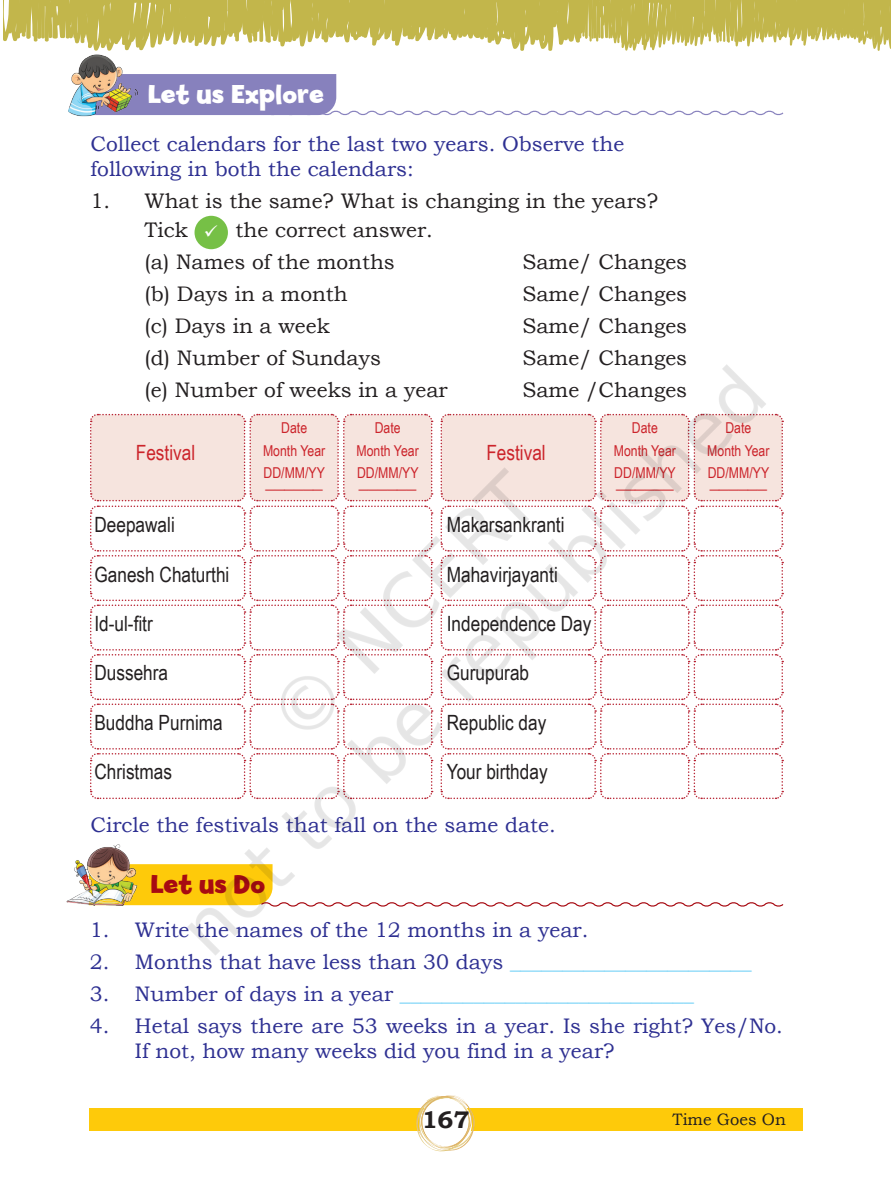
<style>
.page{position:relative;width:891px;height:1178px;background:#fff}
.page>*{position:absolute;margin:0;border:0;box-sizing:border-box;transform-origin:0 0}
.t1{font:700 27px "Billy";color:#fff}
.t2{font:700 27px "Billy";color:#a70a12}
.t3{font:700 24px "Bookman Old Style";color:#231f20}
.t4{font:21px/25.2px "Bookman Old Style";color:#2e3092}
.t5{font:21px/28.8px "Bookman Old Style";color:#231f20}
.t6{font:21px "Arial Narrow";color:#231f20}
.t7{font:21px "Bookman Old Style";color:#6bcff6}
.t8{font:21px "Arial Narrow";color:#cc242b}
.t9{font:16.5px "Bookman Old Style";color:#231f20}
.t10{font:15px/22.5px "Arial Narrow";color:#cc242b;text-align:center}
.s1{color:#fff}
.s2{color:#6bcff6}
.s3{color:#2e3092}
</style>
<div class="page">
<img style="left:3px;top:0;width:888px;height:1152px">
<img style="left:84px;top:289px;width:699px;height:699px">
<p class="t1" style="left:148px;top:78px;width:178px">Let us Explore</p>
<p class="t4" style="left:91px;top:131px;width:535px">Collect calendars for the last two years. Observe the following in both the calendars:</p>
<p class="t5" style="left:145px;top:187px;width:515px;text-indent:-54px">1. What is the same? What is changing in the years?<br>Tick <span class="s1">✓</span> the correct answer.</p>
<p class="t5" style="left:145px;top:248px;width:252px">(a) Names of the months</p>
<p class="t5" style="left:523px;top:248px;width:166px">Same/ Changes</p>
<p class="t5" style="left:145px;top:279px;width:205px">(b) Days in a month</p>
<p class="t5" style="left:523px;top:279px;width:166px">Same/ Changes</p>
<p class="t5" style="left:145px;top:311px;width:187px">(c) Days in a week</p>
<p class="t5" style="left:523px;top:311px;width:166px">Same/ Changes</p>
<p class="t5" style="left:145px;top:343px;width:238px">(d) Number of Sundays</p>
<p class="t5" style="left:523px;top:343px;width:166px">Same/ Changes</p>
<p class="t5" style="left:145px;top:375px;width:305px">(e) Number of weeks in a year</p>
<p class="t5" style="left:523px;top:375px;width:166px">Same /Changes</p>
<p class="t8" style="left:136px;top:437px;width:61px">Festival</p>
<p class="t10" style="left:263px;top:416px;width:64px">Date<br>Month Year<br>DD/MM/YY</p>
<p class="t8" style="left:265px;top:464px;width:59px">______</p>
<p class="t10" style="left:357px;top:416px;width:64px">Date<br>Month Year<br>DD/MM/YY</p>
<p class="t8" style="left:359px;top:464px;width:59px">______</p>
<p class="t8" style="left:486px;top:437px;width:61px">Festival</p>
<p class="t6" style="left:94px;top:508px;width:82px">Deepawali</p>
<p class="t6" style="left:447px;top:508px;width:119px">Makarsankranti</p>
<p class="t6" style="left:94px;top:559px;width:136px">Ganesh Chaturthi</p>
<p class="t6" style="left:447px;top:559px;width:113px">Mahavirjayanti</p>
<p class="t6" style="left:94px;top:608px;width:60px">Id-ul-fitr</p>
<p class="t6" style="left:447px;top:608px;width:146px">Independence Day</p>
<p class="t6" style="left:94px;top:657px;width:75px">Dussehra</p>
<p class="t6" style="left:447px;top:657px;width:84px">Gurupurab</p>
<p class="t6" style="left:94px;top:706px;width:130px">Buddha Purnima</p>
<p class="t6" style="left:447px;top:706px;width:101px">Republic day</p>
<p class="t6" style="left:94px;top:756px;width:79px">Christmas</p>
<p class="t6" style="left:447px;top:756px;width:102px">Your birthday</p>
<p class="t4" style="left:91px;top:812px;width:467px">Circle the festivals that fall on the same date.</p>
<p class="t2" style="left:150px;top:868px;width:116px">Let us Do</p>
<p class="t10" style="left:614px;top:416px;width:64px">Date<br>Month Year<br>DD/MM/YY</p>
<p class="t8" style="left:616px;top:464px;width:59px">______</p>
<p class="t10" style="left:707px;top:416px;width:64px">Date<br>Month Year<br>DD/MM/YY</p>
<p class="t8" style="left:710px;top:464px;width:59px">______</p>
<p class="t4" style="left:90px;top:917px;width:500px">1. Write the names of the 12 months in a year.</p>
<p class="t4" style="left:90px;top:949px;width:663px">2. Months that have less than 30 days <span class="s2">_______________________</span></p>
<p class="t7" style="left:90px;top:979px;width:606px"><span class="s3">3. Number of days in a year</span> ____________________________</p>
<p class="t4" style="left:135px;top:1012px;width:650px;text-indent:-45px">4. Hetal says there are 53 weeks in a year. Is she right? Yes/No.<br>If not, how many weeks did you find in a year?</p>
<p class="t3" style="left:422px;top:1102px;width:49px">167</p>
<p class="t9" style="left:672px;top:1108px;width:115px">Time Goes On</p>
</div>
